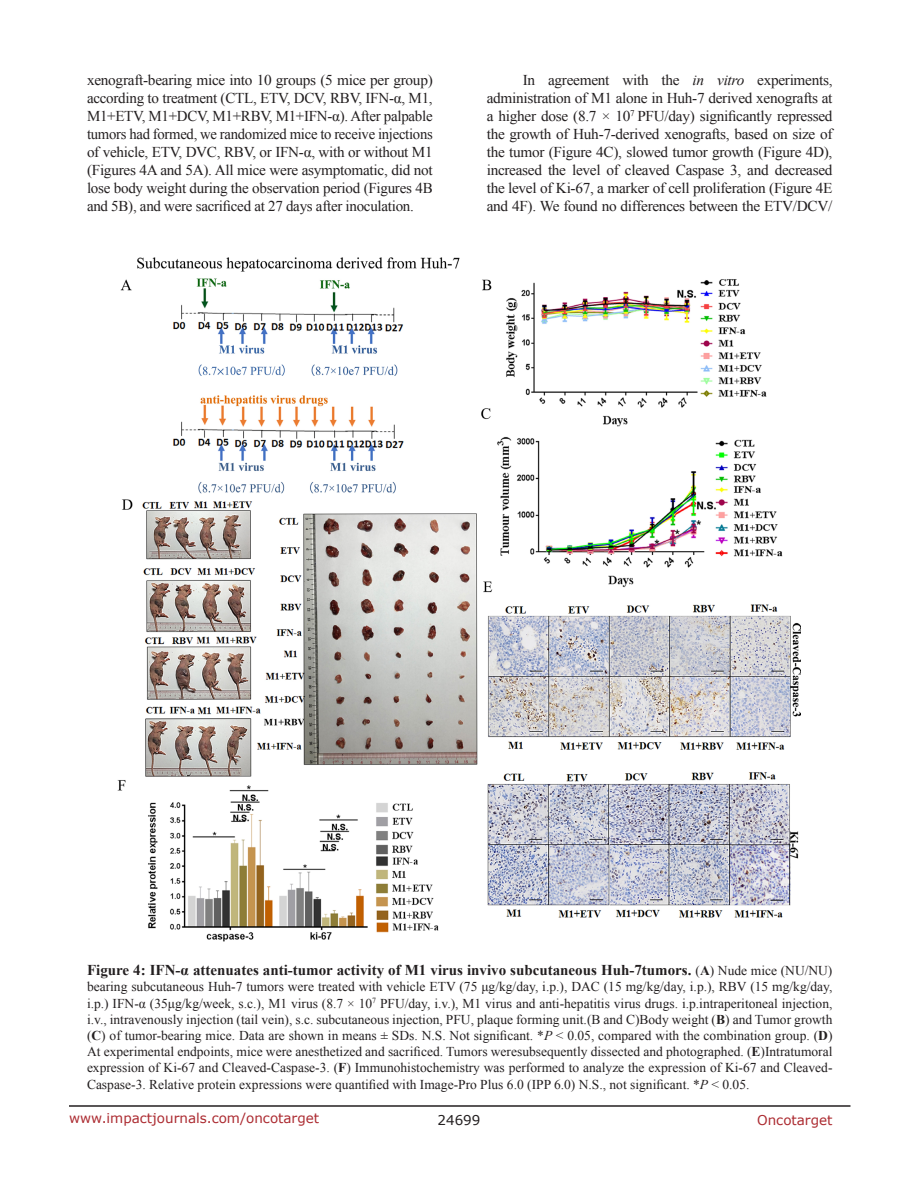
<style>
.page{position:relative;width:918px;height:1188px;background:#fff}
.page>*{position:absolute;margin:0;border:0;box-sizing:border-box;transform-origin:0 0}
.BodyText{font:15px/18px "Times New Roman";letter-spacing:-.02em;color:#231f20;text-align:justify}
.FigureText{font:700 15px "Times New Roman";color:#231f20}
.FigureText-2{font:13.5px/16.2px "Times New Roman";color:#231f20;text-align:justify}
.t1{font:13.5px "Verdana";color:#ac2b31}
.t2{font:13.5px "Verdana";color:#231f20}
.s1{font-style:italic}
.s2{font-weight:400;font-size:13.5px}
.s3{font-size:13.5px}
.s4{font-weight:700}
</style>
<div class="page">
<hr style="left:69px;top:1105px;width:781px;height:2px;background:#231f20">
<img style="left:117px;top:258px;width:684px;height:684px">
<p class="BodyText" style="left:87px;top:71px;width:347px">xenograft-bearing mice into 10 groups (5 mice per group) according to treatment (CTL, ETV, DCV, RBV, IFN-α, M1, M1+ETV, M1+DCV, M1+RBV, M1+IFN-α). After palpable tumors had formed, we randomized mice to receive injections of vehicle, ETV, DVC, RBV, or IFN-α, with or without M1 (Figures 4A and 5A). All mice were asymptomatic, did not lose body weight during the observation period (Figures 4B and 5B), and were sacrificed at 27 days after inoculation.</p>
<p class="BodyText" style="left:487px;top:71px;width:347px;text-indent:36px">In agreement with the <span class="s1">in vitro</span> experiments, administration of M1 alone in Huh-7 derived xenografts at a higher dose (8.7 × 10<sup>7</sup> PFU/day) significantly repressed the growth of Huh-7-derived xenografts, based on size of the tumor (Figure 4C), slowed tumor growth (Figure 4D), increased the level of cleaved Caspase 3, and decreased the level of Ki-67, a marker of cell proliferation (Figure 4E and 4F). We found no differences between the ETV/DCV/</p>
<p class="FigureText" style="left:87px;top:960px;width:747px">Figure 4: IFN-α attenuates anti-tumor activity of M1 virus invivo subcutaneous Huh-7tumors. <span class="s2">(</span><span class="s3">A</span><span class="s2">) Nude mice (NU/NU)</span></p>
<p class="FigureText-2" style="left:87px;top:979px;width:747px">bearing subcutaneous Huh-7 tumors were treated with vehicle ETV (75 μg/kg/day, i.p.), DAC (15 mg/kg/day, i.p.), RBV (15 mg/kg/day, i.p.) IFN-α (35μg/kg/week, s.c.), M1 virus (8.7 × 10<sup>7</sup> PFU/day, i.v.), M1 virus and anti-hepatitis virus drugs. i.p.intraperitoneal injection, i.v., intravenously injection (tail vein), s.c. subcutaneous injection, PFU, plaque forming unit.(B and C)Body weight (<span class="s4">B</span>) and Tumor growth (<span class="s4">C</span>) of tumor-bearing mice. Data are shown in means ± SDs. N.S. Not significant. *<span class="s1">P</span> &lt; 0.05, compared with the combination group. (<span class="s4">D</span>)<br>At experimental endpoints, mice were anesthetized and sacrificed. Tumors weresubsequently dissected and photographed. (<span class="s4">E</span>)Intratumoral expression of Ki-67 and Cleaved-Caspase-3. (<span class="s4">F</span>) Immunohistochemistry was performed to analyze the expression of Ki-67 and Cleaved-Caspase-3. Relative protein expressions were quantified with Image-Pro Plus 6.0 (IPP 6.0) N.S., not significant. *<span class="s1">P</span> &lt; 0.05.</p>
<p class="t1" style="left:69px;top:1109px;width:252px">www.impactjournals.com/oncotarget</p>
<p class="t2" style="left:438px;top:1111px;width:44px">24699</p>
<p class="t1" style="left:757px;top:1111px;width:77px">Oncotarget</p>
</div>
